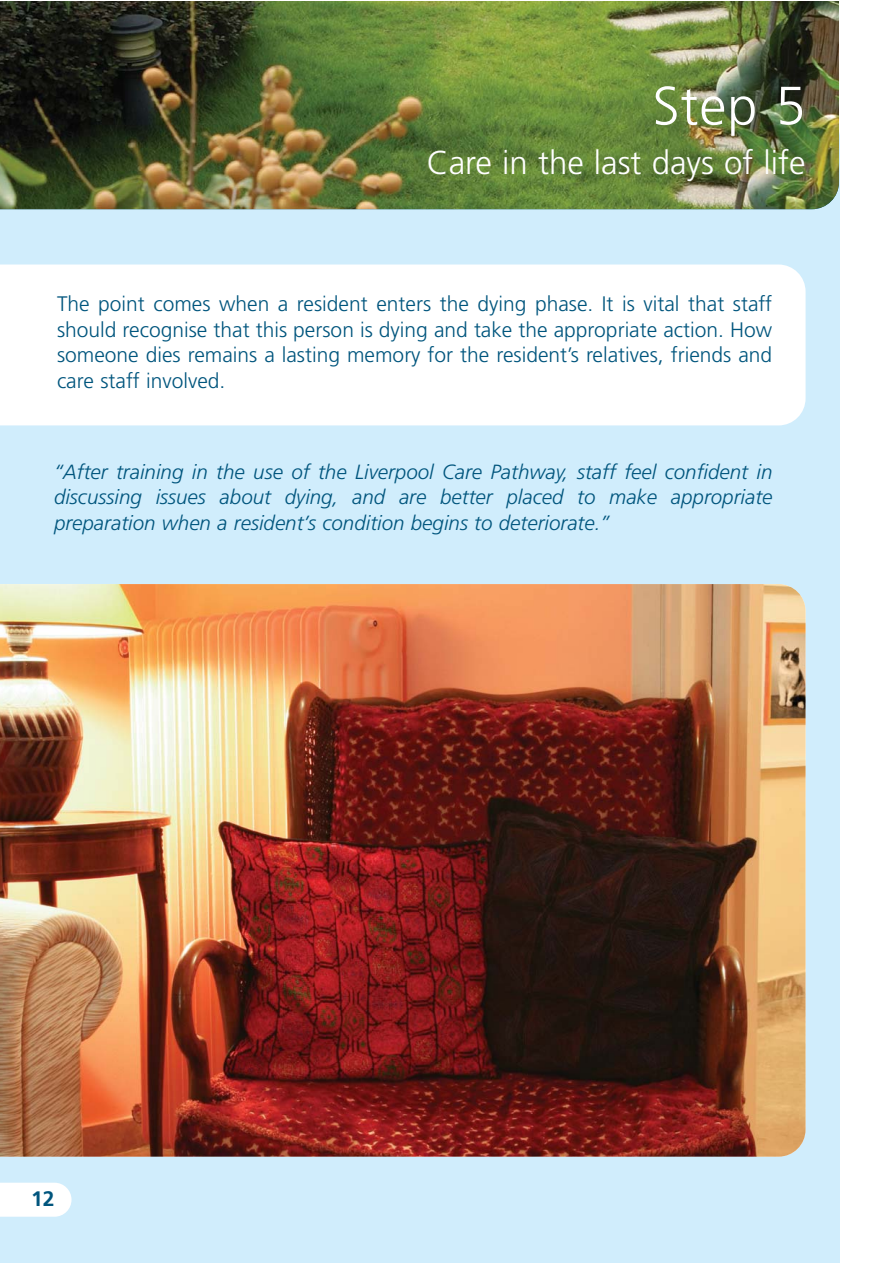
<style>
.page{position:relative;width:893px;height:1263px;background:#fff}
.page>*{position:absolute;margin:0;border:0;box-sizing:border-box;transform-origin:0 0}
.t1{font:300 54px "Frutiger";color:#fff}
.t2{font:300 33px "Frutiger";color:#fff}
.t3{font:300 21px/25.5px "Frutiger";color:#00557d;text-align:justify}
.t4{font:700 21px "Frutiger";color:#00557d}
.t5{font:italic 300 20.55px/25.5px "Frutiger";color:#00557d;text-align:justify}
</style>
<div class="page">
<div style="left:0;top:132px;width:840px;height:1131px;background:#d0edfc"></div>
<svg style="left:0;top:1183px;width:72px;height:34px"></svg>
<img style="left:0;top:1px;width:839px;height:208px">
<svg style="left:0;top:264px;width:806px;height:161px"></svg>
<img style="left:0;top:584px;width:806px;height:573px">
<h1 class="t1" style="left:652px;top:75px;width:155px">Step 5</h1>
<h2 class="t2" style="left:427px;top:143px;width:381px">Care in the last days of life</h2>
<p class="t3" style="left:57px;top:292px;width:717px">The point comes when a resident enters the dying phase. It is vital that staff should recognise that this person is dying and take the appropriate action. How someone dies remains a lasting memory for the resident’s relatives, friends and care staff involved.</p>
<p class="t5" style="left:54px;top:459px;width:720px">“After training in the use of the Liverpool Care Pathway, staff feel confident in discussing issues about dying, and are better placed to make appropriate preparation when a resident’s condition begins to deteriorate.”</p>
<p class="t4" style="left:31px;top:1186px;width:25px">12</p>
</div>
